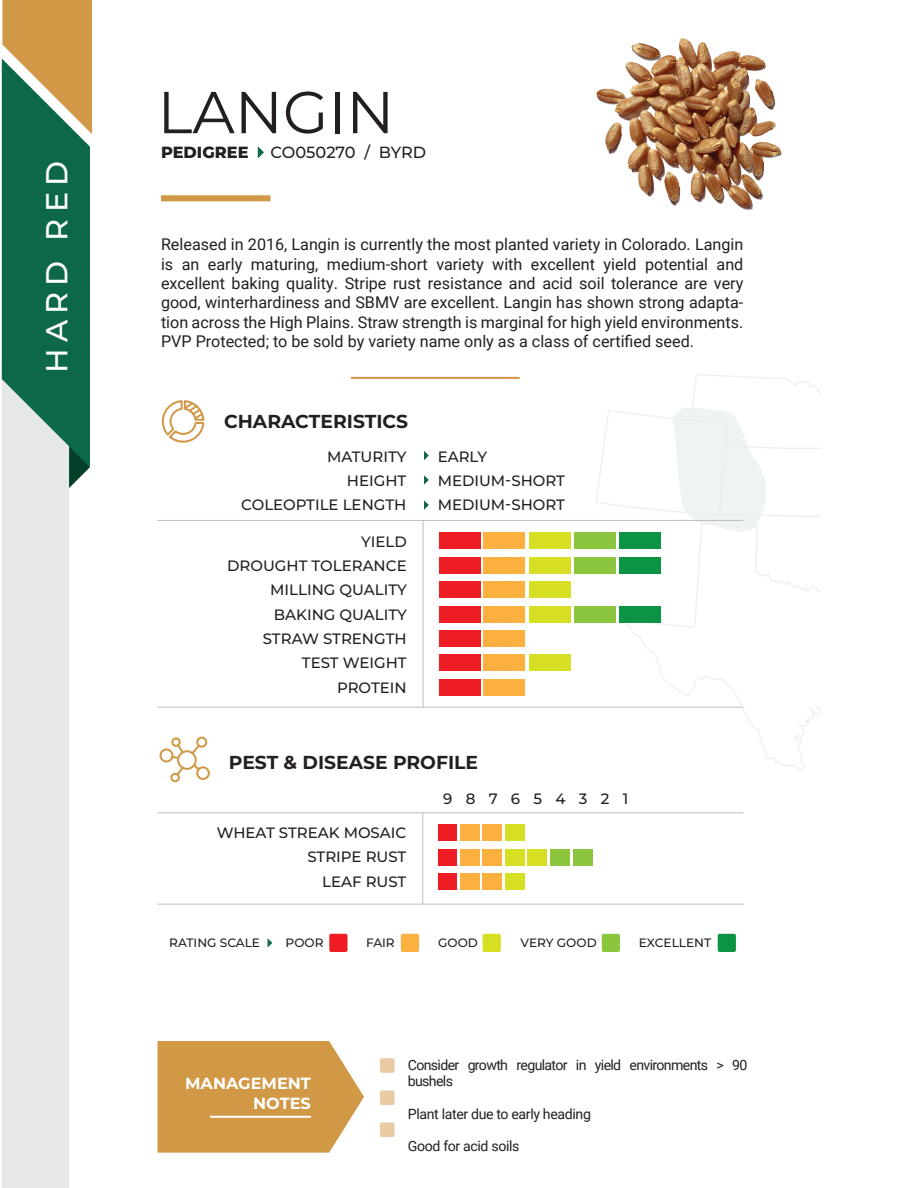
<style>
.page{position:relative;width:918px;height:1188px;background:#fff}
.page>*{position:absolute;margin:0;border:0;box-sizing:border-box;transform-origin:0 0}
.t1{font:59.1px "Montserrat";color:#231f20}
.t2{font:500 30.3px "Montserrat";letter-spacing:.2em;color:#fff}
.t3{font:700 18.75px "Montserrat";color:#231f20}
.t4{font:16.2px/19.4px "Roboto";color:#231f20;text-align:justify}
.t5{font:700 16.2px/19.4px "Montserrat";color:#fff;text-align:right}
.t6{font:500 16.2px "Montserrat";color:#231f20}
.t7{font:800 16.2px "Montserrat";color:#231f20}
.t8{font:500 15px/24.5px "Montserrat";color:#231f20;text-align:right}
.t9{font:500 15px "Montserrat";letter-spacing:.895em;color:#231f20}
.t10{font:14.1px/16.2px "Roboto";letter-spacing:-.045em;color:#231f20}
.t11{font:14.1px "Roboto";letter-spacing:-.025em;color:#231f20}
.t12{font:500 12.15px "Montserrat";color:#231f20}
</style>
<div class="page">
<svg style="left:595px;top:374px;width:225px;height:397px"></svg>
<svg style="left:596px;top:375px;width:224px;height:219px"></svg>
<svg style="left:158px;top:1041px;width:206px;height:112px;background:#d5a156"></svg>
<div style="left:161px;top:195px;width:109px;height:6px;background:#d19846"></div>
<hr style="left:351px;top:377px;width:169px;height:2px;background:#d19846">
<svg style="left:161px;top:400px;width:44px;height:43px"></svg>
<div style="left:159px;top:749px;width:14px;height:13px;border:2px solid #d19846;border-radius:50%"></div>
<div style="left:170px;top:773px;width:10px;height:9px;border:2px solid #d19846;border-radius:50%"></div>
<div style="left:196px;top:766px;width:14px;height:14px;border:2px solid #d19846;border-radius:50%"></div>
<div style="left:196px;top:737px;width:11px;height:11px;border:2px solid #d19846;border-radius:50%"></div>
<div style="left:171px;top:737px;width:10px;height:10px;border:2px solid #d19846;border-radius:50%"></div>
<svg style="left:170px;top:742px;width:32px;height:35px"></svg>
<svg style="left:258px;top:146px;width:6px;height:13px"></svg>
<hr style="left:423px;top:520px;width:1px;height:187px;background:#bcbdc0">
<div style="left:484px;top:533px;width:41px;height:16px;background:#fbb03f"></div>
<div style="left:529px;top:533px;width:41px;height:16px;background:#d6df21"></div>
<div style="left:574px;top:533px;width:42px;height:16px;background:#8bc63e"></div>
<div style="left:619px;top:533px;width:42px;height:16px;background:#0d9344"></div>
<div style="left:619px;top:557px;width:42px;height:16px;background:#0d9344"></div>
<div style="left:574px;top:557px;width:42px;height:16px;background:#8bc63e"></div>
<div style="left:574px;top:606px;width:42px;height:16px;background:#8bc63e"></div>
<div style="left:619px;top:606px;width:42px;height:16px;background:#0d9344"></div>
<div style="left:484px;top:557px;width:41px;height:16px;background:#fbb03f"></div>
<div style="left:529px;top:557px;width:41px;height:16px;background:#d6df21"></div>
<div style="left:484px;top:582px;width:41px;height:16px;background:#fbb03f"></div>
<div style="left:529px;top:582px;width:41px;height:16px;background:#d6df21"></div>
<div style="left:484px;top:606px;width:41px;height:16px;background:#fbb03f"></div>
<div style="left:529px;top:606px;width:41px;height:16px;background:#d6df21"></div>
<div style="left:439px;top:533px;width:41px;height:16px;background:#ee1d23"></div>
<div style="left:439px;top:557px;width:41px;height:16px;background:#ee1d23"></div>
<div style="left:439px;top:582px;width:41px;height:16px;background:#ee1d23"></div>
<div style="left:439px;top:606px;width:41px;height:16px;background:#ee1d23"></div>
<div style="left:439px;top:630px;width:41px;height:17px;background:#ee1d23"></div>
<div style="left:439px;top:655px;width:41px;height:16px;background:#ee1d23"></div>
<div style="left:439px;top:679px;width:41px;height:17px;background:#ee1d23"></div>
<div style="left:484px;top:630px;width:41px;height:17px;background:#fbb03f"></div>
<div style="left:484px;top:655px;width:41px;height:16px;background:#fbb03f"></div>
<div style="left:529px;top:655px;width:41px;height:16px;background:#d6df21"></div>
<div style="left:484px;top:679px;width:41px;height:17px;background:#fbb03f"></div>
<hr style="left:423px;top:813px;width:1px;height:91px;background:#bcbdc0">
<div style="left:380px;top:1122px;width:15px;height:15px;background:#e8cba2;border-radius:2px"></div>
<div style="left:380px;top:1090px;width:15px;height:15px;background:#e8cba2;border-radius:2px"></div>
<div style="left:380px;top:1058px;width:15px;height:15px;background:#e8cba2;border-radius:2px"></div>
<div style="left:401px;top:934px;width:18px;height:18px;background:#fbb03f;border-radius:2px"></div>
<div style="left:483px;top:934px;width:18px;height:18px;background:#d6df21;border-radius:2px"></div>
<div style="left:602px;top:934px;width:18px;height:18px;background:#8bc63e;border-radius:2px"></div>
<div style="left:718px;top:934px;width:18px;height:18px;background:#0d9344;border-radius:2px"></div>
<svg style="left:268px;top:938px;width:4px;height:9px"></svg>
<hr style="left:158px;top:707px;width:585px;height:1px;background:#bcbdc0">
<hr style="left:158px;top:520px;width:585px;height:1px;background:#bcbdc0">
<hr style="left:158px;top:904px;width:585px;height:1px;background:#bcbdc0">
<hr style="left:210px;top:1116px;width:101px;height:2px;background:#fff">
<div style="left:2px;top:488px;width:67px;height:700px;background:#e6e7e9"></div>
<div style="left:329px;top:934px;width:19px;height:18px;background:#ee1d23;border-radius:2px"></div>
<div style="left:439px;top:825px;width:18px;height:16px;background:#ee1d23"></div>
<div style="left:460px;top:825px;width:19px;height:16px;background:#fbb03f"></div>
<div style="left:483px;top:825px;width:19px;height:16px;background:#fbb03f"></div>
<div style="left:505px;top:825px;width:20px;height:16px;background:#d6df21"></div>
<div style="left:439px;top:849px;width:18px;height:16px;background:#ee1d23"></div>
<div style="left:460px;top:849px;width:19px;height:16px;background:#fbb03f"></div>
<div style="left:439px;top:873px;width:18px;height:16px;background:#ee1d23"></div>
<div style="left:460px;top:873px;width:19px;height:16px;background:#fbb03f"></div>
<div style="left:483px;top:873px;width:19px;height:16px;background:#fbb03f"></div>
<div style="left:505px;top:873px;width:20px;height:16px;background:#d6df21"></div>
<div style="left:528px;top:849px;width:19px;height:16px;background:#d6df21"></div>
<div style="left:483px;top:849px;width:19px;height:16px;background:#fbb03f"></div>
<div style="left:505px;top:849px;width:20px;height:16px;background:#d6df21"></div>
<div style="left:573px;top:849px;width:19px;height:16px;background:#8bc63e"></div>
<div style="left:551px;top:849px;width:19px;height:16px;background:#8bc63e"></div>
<hr style="left:158px;top:813px;width:585px;height:1px;background:#bcbdc0">
<svg style="left:424px;top:451px;width:5px;height:9px"></svg>
<svg style="left:424px;top:475px;width:5px;height:10px"></svg>
<svg style="left:424px;top:500px;width:5px;height:10px"></svg>
<img style="left:596px;top:38px;width:186px;height:172px">
<hr style="left:838px;top:0;width:31px;height:1px;background:#000">
<hr style="left:838px;top:1187px;width:31px;height:1px;background:#000">
<svg style="left:1px;top:0;width:91px;height:488px;background:#578764"></svg>
<p class="t2" style="left:37px;top:373px;width:213px;rotate:-90deg">HARD RED</p>
<p class="t1" style="left:158px;top:72px;width:238px">LANGIN</p>
<p class="t7" style="left:161px;top:142px;width:89px">PEDIGREE</p>
<p class="t6" style="left:270px;top:142px;width:157px">CO050270 / BYRD</p>
<p class="t4" style="left:161px;top:234px;width:584px">Released in 2016, Langin is currently the most planted variety in Colorado. Langin is an early maturing, medium-short variety with excellent yield potential and excellent baking quality. Stripe rust resistance and acid soil tolerance are very good, winterhardiness and SBMV are excellent. Langin has shown strong adapta&shy;tion across the High Plains. Straw strength is marginal for high yield environments.<br>PVP Protected; to be sold by variety name only as a class of certified seed.</p>
<p class="t3" style="left:224px;top:408px;width:186px">CHARACTERISTICS</p>
<p class="t8" style="left:241px;top:444px;width:167px">MATURITY<br>HEIGHT<br>COLEOPTILE LENGTH</p>
<p class="t8" style="left:438px;top:444px;width:129px;text-align:left">EARLY<br>MEDIUM-SHORT<br>MEDIUM-SHORT</p>
<p class="t8" style="left:227px;top:529px;width:181px">YIELD<br>DROUGHT TOLERANCE<br>MILLING QUALITY<br>BAKING QUALITY<br>STRAW STRENGTH<br>TEST WEIGHT<br>PROTEIN</p>
<p class="t3" style="left:229px;top:749px;width:251px">PEST &amp; DISEASE PROFILE</p>
<p class="t8" style="left:217px;top:820px;width:191px">WHEAT STREAK MOSAIC<br>STRIPE RUST<br>LEAF RUST</p>
<p class="t9" style="left:443px;top:789px;width:187px">987654321</p>
<p class="t12" style="left:169px;top:935px;width:92px">RATING SCALE</p>
<p class="t12" style="left:286px;top:935px;width:39px">POOR</p>
<p class="t12" style="left:639px;top:935px;width:74px">EXCELLENT</p>
<p class="t12" style="left:366px;top:935px;width:30px">FAIR</p>
<p class="t12" style="left:438px;top:935px;width:41px">GOOD</p>
<p class="t12" style="left:521px;top:935px;width:78px">VERY GOOD</p>
<p class="t5" style="left:185px;top:1073px;width:127px">MANAGEMENT<br>NOTES</p>
<p class="t10" style="left:408px;top:1056px;width:341px">Consider growth regulator in yield environments &gt; 90 bushels</p>
<p class="t11" style="left:408px;top:1104px;width:185px">Plant later due to early heading</p>
<p class="t11" style="left:408px;top:1136px;width:113px">Good for acid soils</p>
</div>
